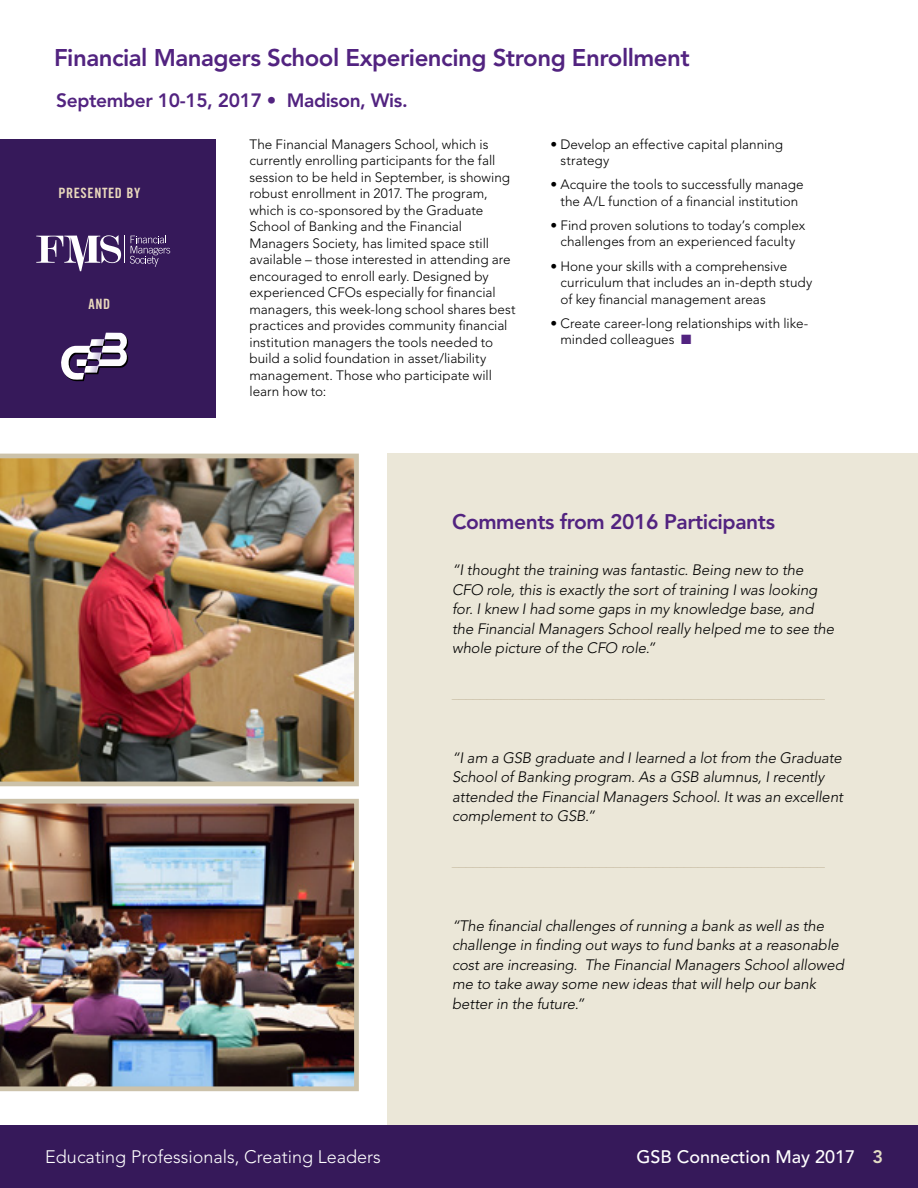
<style>
.page{position:relative;width:918px;height:1188px;background:#fff}
.page>*{position:absolute;margin:0;border:0;box-sizing:border-box;transform-origin:0 0}
.t1{font:800 24px "Avenir";letter-spacing:-.02em;color:#522380}
.t2{font:800 21px "Avenir";letter-spacing:-.02em;color:#522380}
.t3{font:800 19.2px "Avenir";letter-spacing:-.02em;color:#522380}
.t4{font:300 18px "Avenir";color:#fff}
.t5{font:500 18px "Avenir";color:#fff}
.t6{font:italic 300 15px/19.5px "Avenir";letter-spacing:-.005em;color:#000}
.t7{font:italic 300 15px "Avenir";color:#ccc2aa}
.t8{font:14.25px "Trade Gothic Bold Cond Twenty";letter-spacing:.04em;color:#e9d8bc}
.t9{font:300 13.5px/16.5px "Avenir";color:#000}
.s1{color:#522380}
.s2{font-weight:800;color:#e4dec5}
</style>
<div class="page">
<div style="left:388px;top:454px;width:530px;height:734px;background:#ebe7d8"></div>
<div style="left:0;top:1125px;width:918px;height:63px;background:#36195a"></div>
<div style="left:0;top:139px;width:216px;height:279px;background:#36195a"></div>
<svg style="left:61px;top:333px;width:68px;height:49px"></svg>
<svg style="left:36px;top:235px;width:134px;height:36px"></svg>
<img style="left:0;top:454px;width:359px;height:332px">
<img style="left:0;top:799px;width:359px;height:292px">
<h1 class="t1" style="left:54px;top:44px;width:637px">Financial Managers School Experiencing Strong Enrollment</h1>
<h3 class="t3" style="left:56px;top:89px;width:353px">September 10-15, 2017 • Madison, Wis.</h3>
<p class="t9" style="left:249px;top:136px;width:268px">The Financial Managers School, which is currently enrolling participants for the fall session to be held in September, is showing robust enrollment in 2017. The program, which is co-sponsored by the Graduate School of Banking and the Financial Managers Society, has limited space still available – those interested in attending are encouraged to enroll early. Designed by experienced CFOs especially for financial managers, this week-long school shares best practices and provides community financial institution managers the tools needed to build a solid foundation in asset/liability management. Those who participate will learn how to:</p>
<p class="t9" style="left:561px;top:136px;width:224px;text-indent:-10px">• Develop an effective capital planning strategy</p>
<p class="t9" style="left:551px;top:177px;width:255px;text-align:center">• Acquire the tools to successfully manage the A/L function of a financial institution</p>
<p class="t9" style="left:551px;top:217px;width:256px;text-align:center">• Find proven solutions to today’s complex challenges from an experienced faculty</p>
<p class="t9" style="left:561px;top:258px;width:253px;text-indent:-10px">• Hone your skills with a comprehensive curriculum that includes an in-depth study of key financial management areas</p>
<p class="t9" style="left:561px;top:315px;width:249px;text-indent:-10px">• Create career-long relationships with like&shy;minded colleagues <span class="s1">■</span></p>
<p class="t8" style="left:58px;top:184px;width:83px">PRESENTED BY</p>
<p class="t8" style="left:89px;top:295px;width:23px">AND</p>
<h2 class="t2" style="left:452px;top:509px;width:324px">Comments from 2016 Participants</h2>
<p class="t6" style="left:452px;top:560px;width:384px">“I thought the training was fantastic. Being new to the CFO role, this is exactly the sort of training I was looking for. I knew I had some gaps in my knowledge base, and the Financial Managers School really helped me to see the whole picture of the CFO role.”</p>
<p class="t7" style="left:452px;top:684px;width:375px">_____________________________________________________</p>
<p class="t6" style="left:452px;top:748px;width:393px">“I am a GSB graduate and I learned a lot from the Graduate School of Banking program. As a GSB alumnus, I recently attended the Financial Managers School. It was an excellent complement to GSB.”</p>
<p class="t7" style="left:452px;top:852px;width:375px">_____________________________________________________</p>
<p class="t6" style="left:452px;top:916px;width:393px">“The financial challenges of running a bank as well as the challenge in finding out ways to fund banks at a reasonable cost are increasing. The Financial Managers School allowed me to take away some new ideas that will help our bank better in the future.”</p>
<h3 class="t4" style="left:45px;top:1146px;width:337px">Educating Professionals, Creating Leaders</h3>
<h3 class="t5" style="left:637px;top:1146px;width:248px">GSB Connection May 2017 <span class="s2">3</span></h3>
</div>
